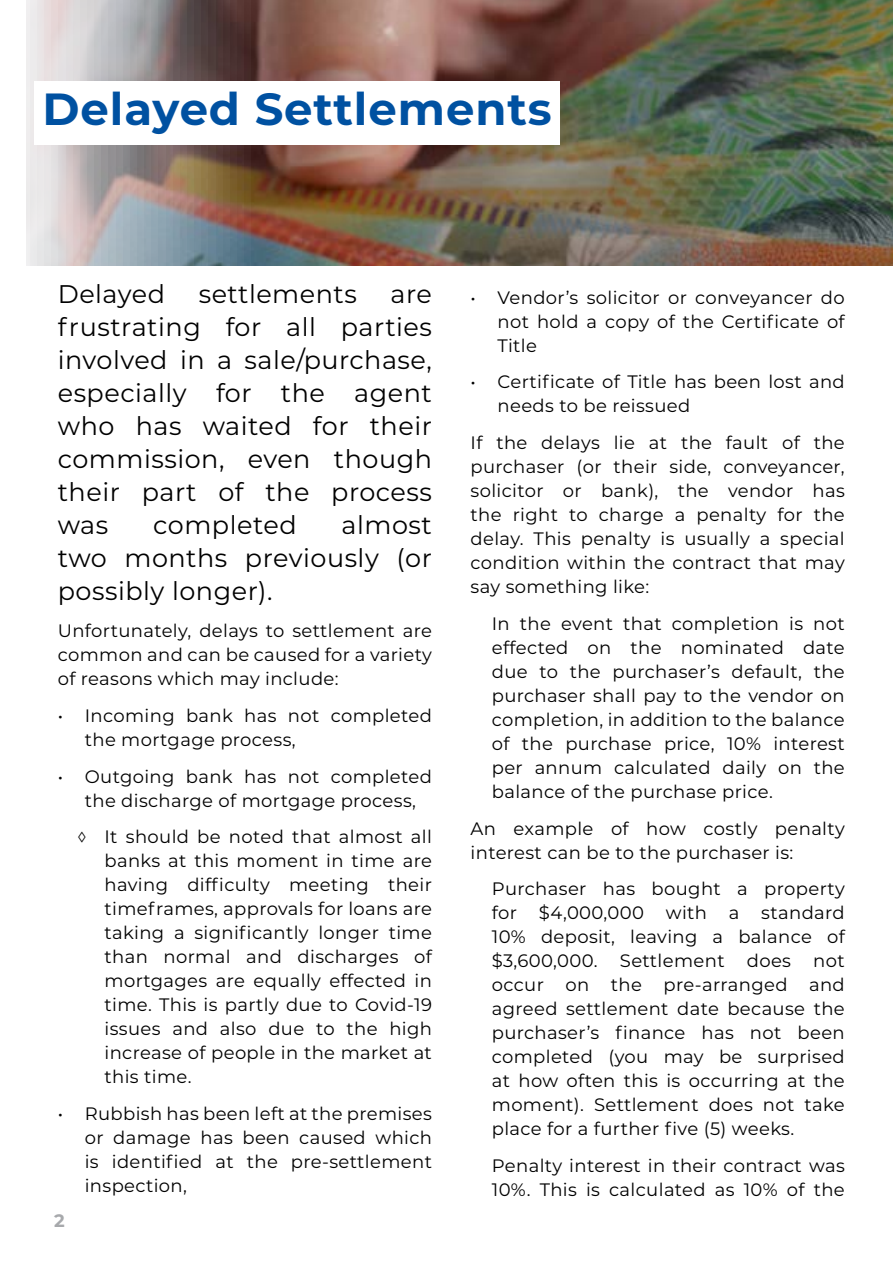
<style>
.page{position:relative;width:893px;height:1263px;background:#fff}
.page>*{position:absolute;margin:0;border:0;box-sizing:border-box;transform-origin:0 0}
.t1{font:700 45px "Montserrat";letter-spacing:.02em;color:#0051a1}
.t2{font:25.5px/33px "Montserrat";letter-spacing:.02em;color:#000;text-align:justify}
.t3{font:18px/24px "Montserrat";letter-spacing:.02em;color:#000;text-align:justify}
.t4{font:700 18px "Montserrat";color:#a7a9ac}
</style>
<div class="page">
<img style="left:27px;top:0;width:866px;height:265px">
<div style="left:34px;top:82px;width:525px;height:63px;background:#fff"></div>
<h1 class="t1" style="left:43px;top:77px;width:511px">Delayed Settlements</h1>
<h2 class="t2" style="left:58px;top:277px;width:109px">Delayed</h2>
<h2 class="t2" style="left:199px;top:277px;width:160px">settlements</h2>
<h2 class="t2" style="left:58px;top:277px;width:376px;text-indent:333px">are frustrating for all parties involved in a sale/purchase, especially for the agent who has waited for their commission, even though their part of the process was</h2>
<h2 class="t2" style="left:58px;top:508px;width:376px;text-indent:284px">almost two months previously (or possibly longer).</h2>
<p class="t3" style="left:58px;top:618px;width:376px">Unfortunately, delays to settlement are common and can be caused for a variety of reasons which may include:</p>
<p class="t3" style="left:85px;top:703px;width:349px;text-indent:-27px">• Incoming bank has not completed the mortgage process,</p>
<p class="t3" style="left:85px;top:763px;width:349px;text-indent:-27px">• Outgoing bank has not completed the discharge of mortgage process,</p>
<p class="t3" style="left:105px;top:824px;width:329px;text-indent:-27px">◊ It should be noted that almost all banks at this moment in time are having difficulty meeting their timeframes, approvals for loans are taking a significantly longer time than normal and discharges of mortgages are equally effected in time. This is partly due to Covid-19 issues and also due to the high increase of people in the market at this time.</p>
<p class="t3" style="left:85px;top:1101px;width:349px;text-indent:-27px">• Rubbish has been left at the premises or damage has been caused which is identified at the pre-settlement inspection,</p>
<h2 class="t2" style="left:153px;top:508px;width:145px">completed</h2>
<p class="t4" style="left:54px;top:1208px;width:12px">2</p>
<p class="t3" style="left:498px;top:285px;width:349px;text-indent:-27px">• Vendor’s solicitor or conveyancer do not hold a copy of the Certificate of Title</p>
<p class="t3" style="left:498px;top:369px;width:349px;text-indent:-27px">• Certificate of Title has been lost and needs to be reissued</p>
<p class="t3" style="left:471px;top:430px;width:376px">If the delays lie at the fault of the purchaser (or their side, conveyancer, solicitor or bank), the vendor has the right to charge a penalty for the delay. This penalty is usually a special condition within the contract that may say something like:</p>
<p class="t3" style="left:492px;top:611px;width:354px">In the event that completion is not effected on the nominated date due to the purchaser’s default, the purchaser shall pay to the vendor on completion, in addition to the balance of the purchase price, 10% interest per annum calculated daily on the balance of the purchase price.</p>
<p class="t3" style="left:471px;top:816px;width:376px">An example of how costly penalty interest can be to the purchaser is:</p>
<p class="t3" style="left:492px;top:876px;width:354px">Purchaser has bought a property for $4,000,000 with a standard 10% deposit, leaving a balance of $3,600,000. Settlement does not occur on the pre-arranged and agreed settlement date because the purchaser’s finance has not been completed (you may be surprised at how often this is occurring at the moment). Settlement does not take place for a further five (5) weeks.</p>
<p class="t3" style="left:492px;top:1153px;width:354px">Penalty interest in their contract was<br>10%. This is calculated as 10% of the</p>
</div>
